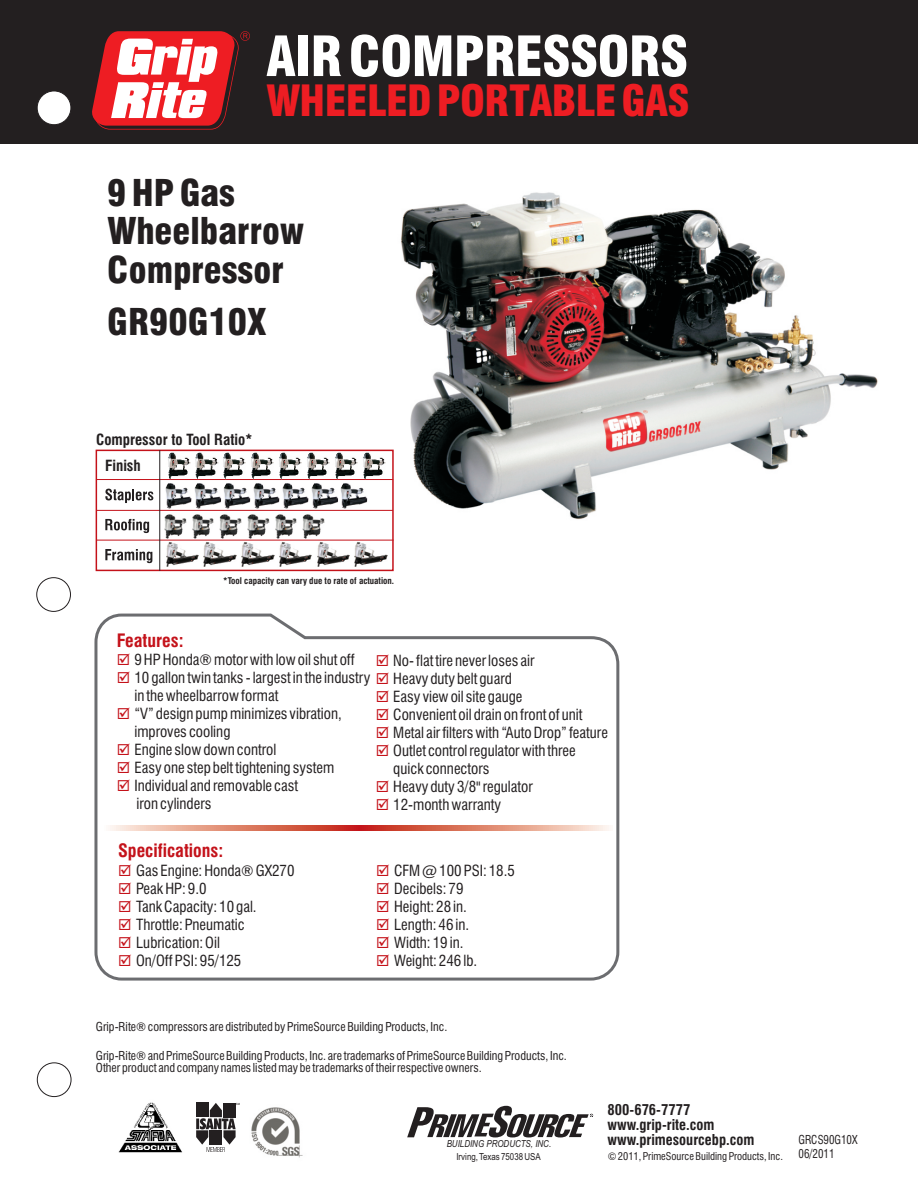
<style>
.page{position:relative;width:918px;height:1188px;background:#fff}
.page>*{position:absolute;margin:0;border:0;box-sizing:border-box;transform-origin:0 0}
.t1{font:900 condensed 54px "Swiss 721 BT";letter-spacing:-.015em;color:#fff}
.t2{font:900 condensed 42px "Swiss 721 BT";letter-spacing:-.015em;color:#ee1d23}
.t3{font:900 condensed 36px/38.8px "Swiss 721 BT";color:#231f20}
.t4{font:700 condensed 18px "Swiss 721 BT";color:#c4121a}
.t5{font:condensed 15px "Swiss 721 BT";color:#231f20}
.t6{font:700 condensed 15px "Swiss 721 BT";color:#231f20}
.t7{font:700 condensed 14.55px/14.9px "Swiss 721 BT";color:#231f20}
.t8{font:condensed 12px/11.6px "Swiss 721 BT";color:#231f20}
.t9{font:condensed 12px/14.4px "Swiss 721 BT";color:#231f20;scale:.92 1}
.t10{font:condensed 10.5px "Swiss 721 BT";color:#231f20}
.t11{font:italic 9.75px "Arial Narrow";color:#231f20}
.t12{font:9.75px "Arial Narrow";color:#231f20}
.t13{font:700 condensed 9px "Swiss 721 BT";color:#231f20}
.t14{font:2.85px "Swiss 721 BT";color:#231f20}
</style>
<div class="page">
<img style="left:372px;top:192px;width:506px;height:348px">
<svg style="left:94px;top:613px;width:526px;height:368px"></svg>
<hr style="left:96px;top:510px;width:297px;height:1px;background:#c4121a">
<hr style="left:96px;top:540px;width:298px;height:1px;background:#c4121a">
<hr style="left:96px;top:479px;width:297px;height:1px;background:#c4121a">
<div style="left:96px;top:450px;width:298px;height:121px;border:2px solid #c4121a"></div>
<svg style="left:101px;top:825px;width:511px;height:5px;background:#e08976"></svg>
<img style="left:164px;top:452px;width:166px;height:27px">
<img style="left:166px;top:542px;width:33px;height:25px">
<img style="left:203px;top:542px;width:34px;height:25px">
<svg style="left:105px;top:489px;width:48px;height:14px"></svg>
<svg style="left:105px;top:519px;width:44px;height:14px"></svg>
<svg style="left:105px;top:549px;width:47px;height:14px"></svg>
<hr style="left:160px;top:450px;width:1px;height:121px;background:#231f20">
<img style="left:165px;top:483px;width:27px;height:26px">
<img style="left:164px;top:514px;width:23px;height:25px">
<img style="left:194px;top:483px;width:27px;height:26px">
<img style="left:223px;top:483px;width:27px;height:26px">
<img style="left:253px;top:483px;width:27px;height:26px">
<img style="left:282px;top:483px;width:27px;height:26px">
<img style="left:192px;top:514px;width:22px;height:25px">
<img style="left:219px;top:514px;width:23px;height:25px">
<img style="left:247px;top:514px;width:23px;height:25px">
<img style="left:241px;top:542px;width:34px;height:25px">
<img style="left:279px;top:542px;width:33px;height:25px">
<img style="left:332px;top:452px;width:54px;height:27px">
<img style="left:311px;top:483px;width:27px;height:26px">
<img style="left:340px;top:483px;width:27px;height:26px">
<img style="left:275px;top:514px;width:22px;height:25px">
<img style="left:302px;top:514px;width:23px;height:25px">
<img style="left:317px;top:542px;width:33px;height:25px">
<img style="left:354px;top:542px;width:34px;height:25px">
<div style="left:0;top:0;width:918px;height:144px;background:#231f20"></div>
<svg style="left:92px;top:31px;width:158px;height:99px"></svg>
<img style="left:118px;top:1102px;width:64px;height:51px">
<svg style="left:196px;top:1103px;width:40px;height:49px"></svg>
<img style="left:251px;top:1107px;width:52px;height:51px">
<svg style="left:407px;top:1106px;width:186px;height:31px"></svg>
<div style="left:37px;top:91px;width:34px;height:34px;background:#fff;border:1px solid #231f20;border-radius:50%"></div>
<div style="left:37px;top:578px;width:34px;height:34px;background:#fff;border:1px solid #231f20;border-radius:50%"></div>
<div style="left:37px;top:1063px;width:34px;height:34px;background:#fff;border:1px solid #231f20;border-radius:50%"></div>
<svg style="left:118px;top:654px;width:12px;height:11px"></svg>
<svg style="left:118px;top:672px;width:12px;height:11px"></svg>
<svg style="left:118px;top:708px;width:12px;height:11px"></svg>
<svg style="left:118px;top:744px;width:12px;height:11px"></svg>
<svg style="left:118px;top:762px;width:12px;height:11px"></svg>
<svg style="left:118px;top:780px;width:12px;height:11px"></svg>
<svg style="left:377px;top:654px;width:12px;height:12px"></svg>
<svg style="left:377px;top:672px;width:12px;height:12px"></svg>
<svg style="left:377px;top:690px;width:12px;height:12px"></svg>
<svg style="left:377px;top:708px;width:12px;height:12px"></svg>
<svg style="left:377px;top:726px;width:12px;height:12px"></svg>
<svg style="left:377px;top:744px;width:12px;height:12px"></svg>
<svg style="left:377px;top:780px;width:12px;height:12px"></svg>
<svg style="left:377px;top:798px;width:12px;height:12px"></svg>
<svg style="left:119px;top:864px;width:12px;height:12px"></svg>
<svg style="left:119px;top:882px;width:12px;height:12px"></svg>
<svg style="left:119px;top:900px;width:12px;height:12px"></svg>
<svg style="left:119px;top:918px;width:12px;height:12px"></svg>
<svg style="left:119px;top:936px;width:12px;height:12px"></svg>
<svg style="left:119px;top:954px;width:12px;height:12px"></svg>
<svg style="left:377px;top:865px;width:12px;height:11px"></svg>
<svg style="left:377px;top:883px;width:12px;height:11px"></svg>
<svg style="left:377px;top:901px;width:12px;height:11px"></svg>
<svg style="left:377px;top:919px;width:12px;height:11px"></svg>
<svg style="left:377px;top:937px;width:12px;height:11px"></svg>
<svg style="left:377px;top:955px;width:12px;height:11px"></svg>
<h1 class="t1" style="left:266px;top:35px;width:423px">AIR COMPRESSORS</h1>
<h2 class="t2" style="left:266px;top:84px;width:425px">WHEELED PORTABLE GAS</h2>
<h3 class="t3" style="left:107px;top:176px;width:198px">9 HP Gas<br>Wheelbarrow<br>Compressor</h3>
<h3 class="t3" style="left:107px;top:306px;width:160px">GR90G10X</h3>
<p class="t6" style="left:96px;top:434px;width:158px">Compressor to Tool Ratio*</p>
<p class="t6" style="left:105px;top:460px;width:37px">Finish</p>
<p class="t13" style="left:223px;top:578px;width:172px">*Tool capacity can vary due to rate of actuation.</p>
<p class="t4" style="left:117px;top:633px;width:68px">Features:</p>
<p class="t5" style="left:134px;top:654px;width:222px">9 HP Honda motor with low oil shut off</p>
<p class="t5" style="left:393px;top:655px;width:143px">No- flat tire never loses air</p>
<p class="t5" style="left:134px;top:672px;width:238px">10 gallon twin tanks - largest in the industry</p>
<p class="t5" style="left:393px;top:673px;width:120px">Heavy duty belt guard</p>
<p class="t5" style="left:134px;top:690px;width:146px">in the wheelbarrow format</p>
<p class="t5" style="left:393px;top:690px;width:131px">Easy view oil site gauge</p>
<p class="t5" style="left:134px;top:708px;width:209px">“V” design pump minimizes vibration,</p>
<p class="t5" style="left:393px;top:708px;width:191px">Convenient oil drain on front of unit</p>
<p class="t5" style="left:134px;top:726px;width:98px">improves cooling</p>
<p class="t5" style="left:393px;top:726px;width:216px">Metal air filters with “Auto Drop” feature</p>
<p class="t5" style="left:134px;top:744px;width:144px">Engine slow down control</p>
<p class="t5" style="left:393px;top:744px;width:184px">Outlet control regulator with three</p>
<p class="t5" style="left:134px;top:762px;width:201px">Easy one step belt tightening system</p>
<p class="t5" style="left:393px;top:762px;width:98px">quick connectors</p>
<p class="t5" style="left:134px;top:780px;width:165px">Individual and removable cast</p>
<p class="t5" style="left:393px;top:780px;width:141px">Heavy duty 3/8" regulator</p>
<p class="t5" style="left:136px;top:798px;width:77px">iron cylinders</p>
<p class="t5" style="left:393px;top:798px;width:109px">12-month warranty</p>
<p class="t5" style="left:200px;top:654px;width:14px">®</p>
<p class="t4" style="left:118px;top:843px;width:107px">Specifications:</p>
<p class="t5" style="left:136px;top:864px;width:160px">Gas Engine: Honda GX270</p>
<p class="t5" style="left:394px;top:865px;width:122px">CFM @ 100 PSI: 18.5</p>
<p class="t5" style="left:136px;top:882px;width:72px">Peak HP: 9.0</p>
<p class="t5" style="left:394px;top:883px;width:71px">Decibels: 79</p>
<p class="t5" style="left:136px;top:900px;width:122px">Tank Capacity: 10 gal.</p>
<p class="t5" style="left:394px;top:901px;width:74px">Height: 28 in.</p>
<p class="t5" style="left:136px;top:918px;width:110px">Throttle: Pneumatic</p>
<p class="t5" style="left:394px;top:919px;width:77px">Length: 46 in.</p>
<p class="t5" style="left:136px;top:936px;width:85px">Lubrication: Oil</p>
<p class="t5" style="left:394px;top:937px;width:71px">Width: 19 in.</p>
<p class="t5" style="left:136px;top:954px;width:107px">On/Off PSI: 95/125</p>
<p class="t5" style="left:394px;top:955px;width:85px">Weight: 246 lb.</p>
<p class="t5" style="left:241px;top:864px;width:14px">®</p>
<p class="t8" style="left:96px;top:1022px;width:353px">Grip-Rite® compressors are distributed by PrimeSource Building Products, Inc.</p>
<p class="t8" style="left:96px;top:1051px;width:473px">Grip-Rite® and PrimeSource Building Products, Inc. are trademarks of PrimeSource Building Products, Inc.<br>Other product and company names listed may be trademarks of their respective owners.</p>
<p class="t14" style="left:236px;top:1102px;width:6px">SM</p>
<p class="t7" style="left:608px;top:1104px;width:148px">800-676-7777 www.grip-rite.com www.primesourcebp.com</p>
<p class="t11" style="left:447px;top:1138px;width:106px">BUILDING PRODUCTS, INC.</p>
<p class="t9" style="left:799px;top:1134px;width:66px">GRCS90G10X<br>06/2011</p>
<p class="t12" style="left:456px;top:1153px;width:86px">Irving, Texas 75038 USA</p>
<p class="t10" style="left:608px;top:1152px;width:177px">© 2011, PrimeSource Building Products, Inc.</p>
</div>
